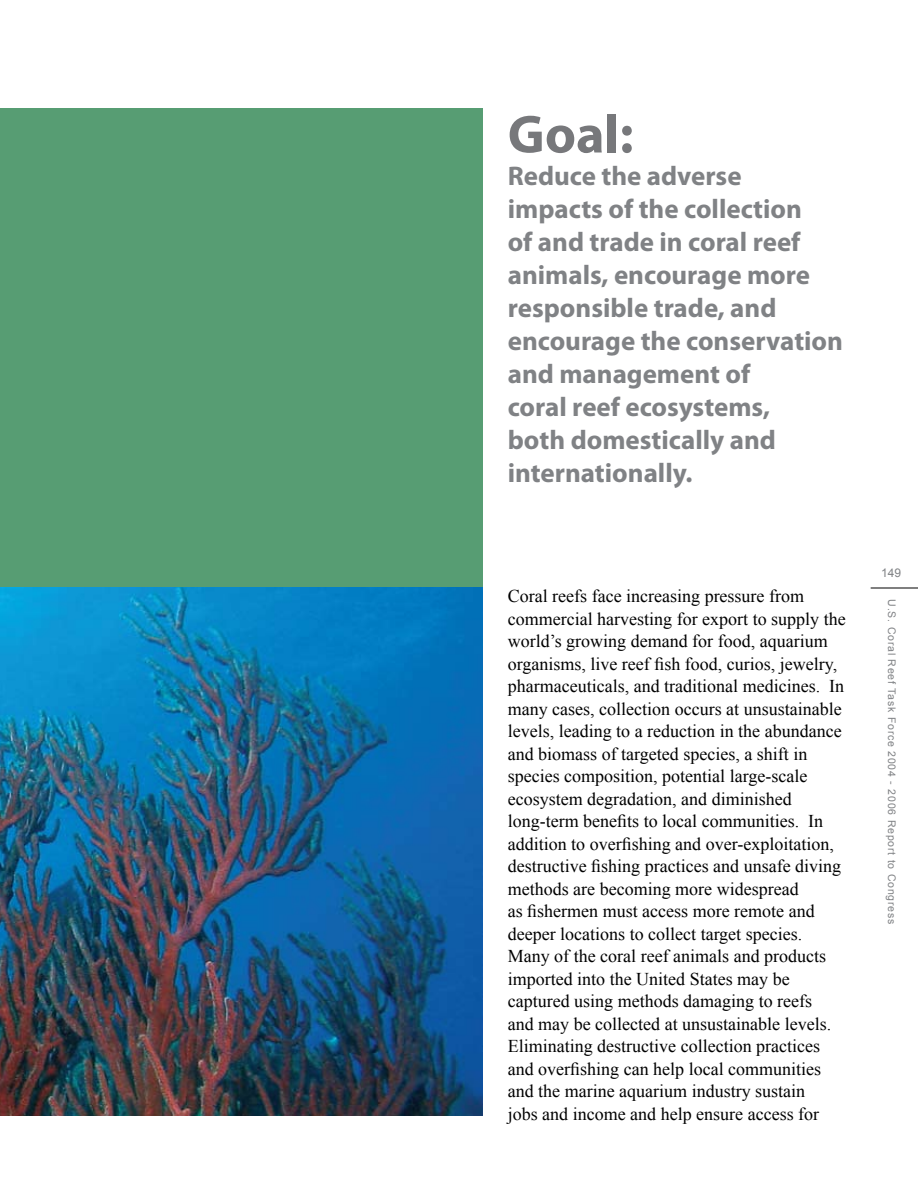
<style>
.page{position:relative;width:918px;height:1188px;background:#fff}
.page>*{position:absolute;margin:0;border:0;box-sizing:border-box;transform-origin:0 0}
.t1{font:700 54px "Myriad Pro";color:#77787b}
.t2{font:700 27px/33px "Myriad Pro";color:#808285}
.t3{font:18px/22.5px "Times New Roman";color:#000}
.t4{font:12px "Arial";color:#808285}
.t5{font:10.5px "Arial";letter-spacing:.075em;color:#808285}
</style>
<div class="page">
<hr style="left:871px;top:588px;width:47px;height:1px;background:#000">
<div style="left:0;top:108px;width:482px;height:496px;background:#579d73"></div>
<img style="left:0;top:588px;width:482px;height:528px">
<h1 class="t1" style="left:508px;top:99px;width:127px">Goal:</h1>
<h2 class="t2" style="left:508px;top:159px;width:337px">Reduce the adverse impacts of the collection<br>of and trade in coral reef animals, encourage more responsible trade, and encourage the conservation and management of<br>coral reef ecosystems,<br>both domestically and internationally.</h2>
<p class="t3" style="left:508px;top:585px;width:339px">Coral reefs face increasing pressure from commercial harvesting for export to supply the world’s growing demand for food, aquarium</p>
<p class="t3" style="left:508px;top:652px;width:331px">organisms, live reef fish food, curios, jewelry,</p>
<p class="t3" style="left:508px;top:675px;width:338px">pharmaceuticals, and traditional medicines. In many cases, collection occurs at unsustainable levels, leading to a reduction in the abundance and biomass of targeted species, a shift in species composition, potential large-scale ecosystem degradation, and diminished</p>
<p class="t3" style="left:508px;top:810px;width:335px">long-term benefits to local communities. In addition to overfishing and over-exploitation, destructive fishing practices and unsafe diving</p>
<p class="t3" style="left:508px;top:877px;width:292px">methods are becoming more widespread</p>
<p class="t3" style="left:508px;top:900px;width:308px">as fishermen must access more remote and</p>
<p class="t3" style="left:508px;top:922px;width:325px">deeper locations to collect target species.<br>Many of the coral reef animals and products imported into the United States may be captured using methods damaging to reefs and may be collected at unsustainable levels.<br>Eliminating destructive collection practices</p>
<p class="t3" style="left:508px;top:1057px;width:315px">and overfishing can help local communities</p>
<p class="t3" style="left:508px;top:1080px;width:313px">and the marine aquarium industry sustain jobs and income and help ensure access for</p>
<p class="t4" style="left:881px;top:566px;width:22px">149</p>
<p class="t5" style="left:898px;top:599px;width:326px;rotate:90deg">U.S. Coral Reef Task Force 2004 - 2006 Report to Congress</p>
</div>
